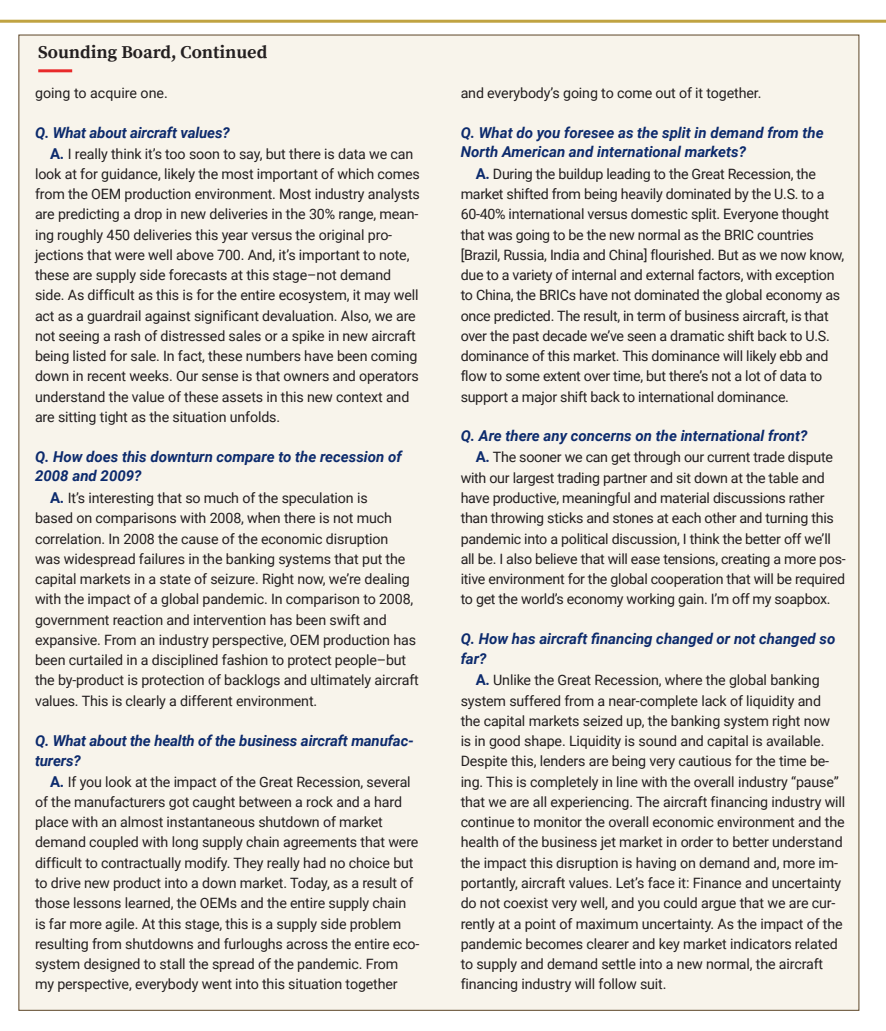
<style>
.page{position:relative;width:886px;height:1031px;background:#fff}
.page>*{position:absolute;margin:0;border:0;box-sizing:border-box;transform-origin:0 0}
.Category_Headers{font:700 18px "Source Serif Pro";color:#231f20}
.Body_No_indent{font:italic 700 15px/19.5px "Roboto";color:#0d2b6d}
.Lead_Paragraph{font:italic 700 15px/20.2px "Roboto";letter-spacing:-.01em;color:#0d2b6d}
.Body_New{font:14.25px/20.2px "Roboto";letter-spacing:-.01em;color:#231f20}
.s1{font-weight:700;font-size:15px;color:#0d2b6d}
</style>
<div class="page">
<hr style="left:0;top:20px;width:885px;height:3px;background:#c0a341">
<div style="left:18px;top:35px;width:840px;height:975px;background:#f8f4eb"></div>
<hr style="left:38px;top:69px;width:34px;height:3px;background:#e82a2a">
<p class="Category_Headers" style="left:38px;top:42px;width:230px">Sounding Board, Continued</p>
<p class="Body_New" style="left:35px;top:82px;width:134px">going to acquire one.</p>
<p class="Lead_Paragraph" style="left:35px;top:122px;width:196px">Q. What about aircraft values?</p>
<p class="Body_New" style="left:35px;top:143px;width:386px;text-indent:15px"><span class="s1">A.</span> I really think it’s too soon to say, but there is data we can look at for guidance, likely the most important of which comes from the OEM production environment. Most industry analysts are predicting a drop in new deliveries in the 30% range, mean&shy;ing roughly 450 deliveries this year versus the original pro&shy;jections that were well above 700. And, it’s important to note, these are supply side forecasts at this stage–not demand side. As difficult as this is for the entire ecosystem, it may well act as a guardrail against significant devaluation. Also, we are not seeing a rash of distressed sales or a spike in new aircraft being listed for sale. In fact, these numbers have been coming down in recent weeks. Our sense is that owners and operators understand the value of these assets in this new context and are sitting tight as the situation unfolds.</p>
<p class="Body_No_indent" style="left:35px;top:446px;width:368px">Q. How does this downturn compare to the recession of<br>2008 and 2009?</p>
<p class="Body_New" style="left:35px;top:487px;width:385px;text-indent:15px"><span class="s1">A.</span> It’s interesting that so much of the speculation is<br>based on comparisons with 2008, when there is not much correlation. In 2008 the cause of the economic disruption<br>was widespread failures in the banking systems that put the capital markets in a state of seizure. Right now, we’re dealing with the impact of a global pandemic. In comparison to 2008, government reaction and intervention has been swift and expansive. From an industry perspective, OEM production has been curtailed in a disciplined fashion to protect people–but the by-product is protection of backlogs and ultimately aircraft values. This is clearly a different environment.</p>
<p class="Lead_Paragraph" style="left:35px;top:730px;width:380px">Q. What about the health of the business aircraft manufac&shy;turers?</p>
<p class="Body_New" style="left:35px;top:770px;width:386px;text-indent:15px"><span class="s1">A.</span> If you look at the impact of the Great Recession, several of the manufacturers got caught between a rock and a hard place with an almost instantaneous shutdown of market demand coupled with long supply chain agreements that were difficult to contractually modify. They really had no choice but to drive new product into a down market. Today, as a result of those lessons learned, the OEMs and the entire supply chain is far more agile. At this stage, this is a supply side problem resulting from shutdowns and furloughs across the entire eco&shy;system designed to stall the spread of the pandemic. From my perspective, everybody went into this situation together</p>
<p class="Body_New" style="left:460px;top:82px;width:302px">and everybody’s going to come out of it together.</p>
<p class="Body_No_indent" style="left:460px;top:122px;width:364px">Q. What do you foresee as the split in demand from the<br>North American and international markets?</p>
<p class="Body_New" style="left:460px;top:163px;width:385px;text-indent:15px"><span class="s1">A.</span> During the buildup leading to the Great Recession, the market shifted from being heavily dominated by the U.S. to a 60-40% international versus domestic split. Everyone thought that was going to be the new normal as the BRIC countries [Brazil, Russia, India and China] flourished. But as we now know, due to a variety of internal and external factors, with exception to China, the BRICs have not dominated the global economy as once predicted. The result, in term of business aircraft, is that over the past decade we’ve seen a dramatic shift back to U.S. dominance of this market. This dominance will likely ebb and flow to some extent over time, but there’s not a lot of data to support a major shift back to international dominance.</p>
<p class="Body_No_indent" style="left:460px;top:426px;width:348px">Q. Are there any concerns on the international front?</p>
<p class="Body_New" style="left:460px;top:446px;width:386px;text-indent:15px"><span class="s1">A.</span> The sooner we can get through our current trade dispute with our largest trading partner and sit down at the table and have productive, meaningful and material discussions rather than throwing sticks and stones at each other and turning this pandemic into a political discussion, I think the better off we’ll all be. I also believe that will ease tensions, creating a more pos&shy;itive environment for the global cooperation that will be required to get the world’s economy working gain. I’m off my soapbox.</p>
<p class="Body_No_indent" style="left:460px;top:628px;width:376px">Q. How has aircraft financing changed or not changed so far?</p>
<p class="Body_New" style="left:460px;top:669px;width:386px;text-indent:15px"><span class="s1">A.</span> Unlike the Great Recession, where the global banking system suffered from a near-complete lack of liquidity and<br>the capital markets seized up, the banking system right now<br>is in good shape. Liquidity is sound and capital is available.<br>Despite this, lenders are being very cautious for the time be&shy;ing. This is completely in line with the overall industry “pause” that we are all experiencing. The aircraft financing industry will continue to monitor the overall economic environment and the health of the business jet market in order to better understand the impact this disruption is having on demand and, more im&shy;portantly, aircraft values. Let’s face it: Finance and uncertainty do not coexist very well, and you could argue that we are cur&shy;rently at a point of maximum uncertainty. As the impact of the pandemic becomes clearer and key market indicators related to supply and demand settle into a new normal, the aircraft financing industry will follow suit.</p>
</div>
